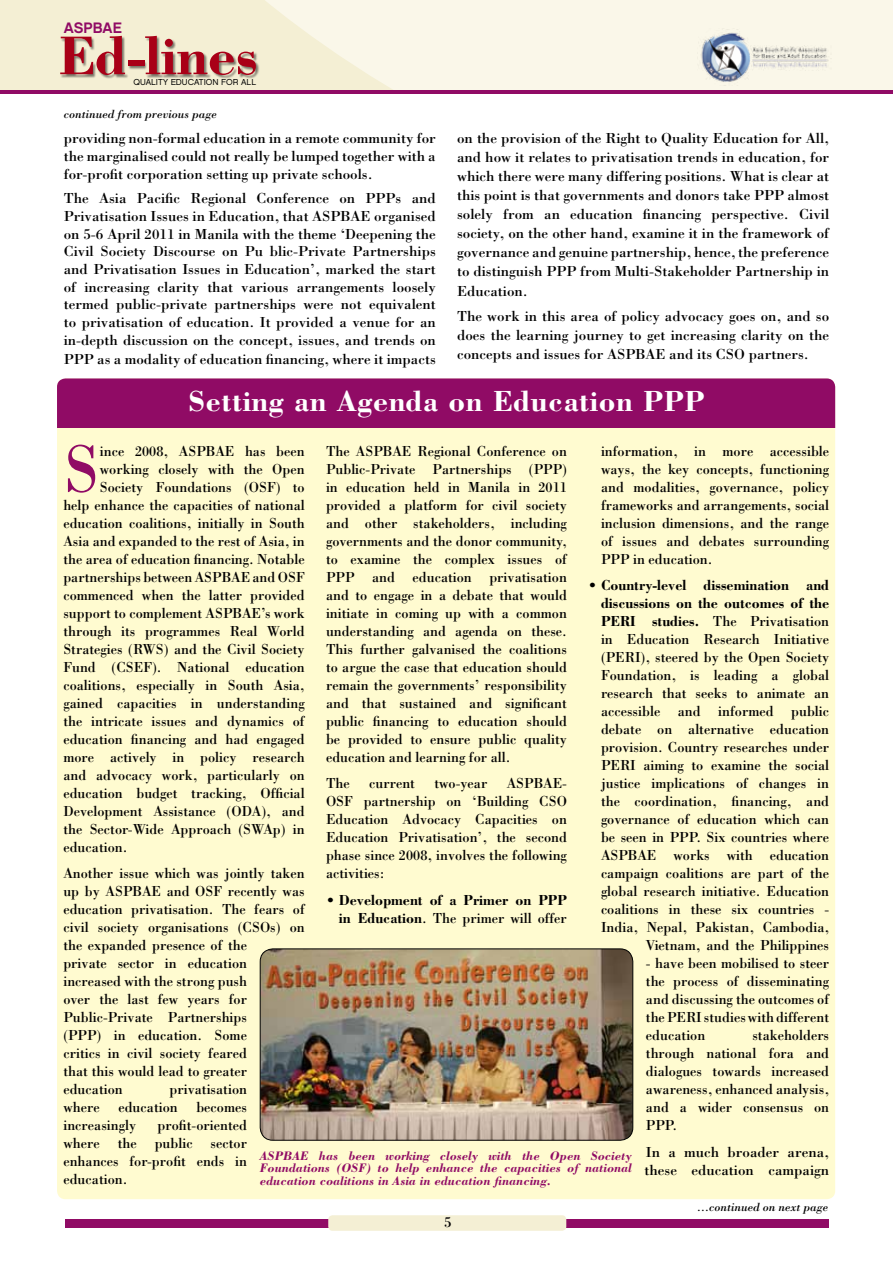
<style>
.page{position:relative;width:893px;height:1263px;background:#fff}
.page>*{position:absolute;margin:0;border:0;box-sizing:border-box;transform-origin:0 0}
.t1{font:68.85px "Bodoni";color:#900b65;scale:.95 1}
.t2{font:700 56.1px "Bodoni";color:#a90017}
.t3{font:700 30px "Bodoni";letter-spacing:.02em;color:#fff}
.t4{font:15.15px "Chalet New York Nineteen Sixty";color:#900b65}
.t5{font:15px/18px "Bodoni";color:#000;text-align:justify;scale:.95 1}
.t6{font:15px/19px "Bodoni";color:#000;text-align:justify}
.t7{font:700 15px/18px "Bodoni";color:#000;text-align:right;scale:.95 1}
.t8{font:italic 700 12.75px/12.8px "Bodoni";color:#900b65;text-align:justify}
.t9{font:italic 12px "Bodoni";color:#000}
.t10{font:8.7px "Chalet London Nineteen Sixty";color:#000}
.s1{font-weight:700}
.s2{font-weight:400}
</style>
<div class="page">
<svg style="left:0;top:89px;width:893px;height:5px;background:#a4397d"></svg>
<svg style="left:0;top:0;width:893px;height:89px;background:#f8f4e2"></svg>
<div style="left:65px;top:1219px;width:764px;height:8px;background:#900b65"></div>
<div style="left:328px;top:1215px;width:238px;height:16px;background:#f4efd4;border-radius:4px"></div>
<div style="left:61px;top:36px;width:199px;height:42px;background:#000;opacity:.5"></div>
<img style="left:697px;top:28px;width:134px;height:58px">
<div style="left:57px;top:378px;width:778px;height:821px;background:#fffbd0;border-radius:9px"></div>
<div style="left:57px;top:378px;width:778px;height:49px;background:#900b65"></div>
<img style="left:260px;top:949px;width:373px;height:191px">
<div style="left:260px;top:948px;width:373px;height:192px;border:1px solid #000;border-radius:13px"></div>
<p class="t4" style="left:64px;top:18px;width:50px">ASPBAE</p>
<h2 class="t2" style="left:58px;top:21px;width:201px">Ed-lines</h2>
<p class="t10" style="left:133px;top:77px;width:124px">QUALITY EDUCATION FOR ALL</p>
<p class="t9" style="left:64px;top:107px;width:155px">continued from previous page</p>
<p class="t6" style="left:64px;top:129px;width:374px;line-height:18px">providing non-formal education in a remote community for the marginalised could not really be lumped together with a for-profit corporation setting up private schools.</p>
<p class="t6" style="left:64px;top:189px;width:374px;line-height:17.9px">The Asia Pacific Regional Conference on PPPs and Privatisation Issues in Education, that ASPBAE organised on 5-6 April 2011 in Manila with the theme ‘Deepening the Civil Society Discourse on Pu blic-Private Partnerships and Privatisation Issues in Education’, marked the start of increasing clarity that various arrangements loosely termed public-private partnerships were not equivalent to privatisation of education. It provided a venue for an in-depth discussion on the concept, issues, and trends on PPP as a modality of education financing, where it impacts</p>
<p class="t6" style="left:457px;top:128px;width:374px">on the provision of the Right to Quality Education for All, and how it relates to privatisation trends in education, for which there were many differing positions. What is clear at this point is that governments and donors take PPP almost solely from an education financing perspective. Civil society, on the other hand, examine it in the framework of governance and genuine partnership, hence, the preference to distinguish PPP from Multi-Stakeholder Partnership in Education.</p>
<p class="t6" style="left:457px;top:306px;width:374px">The work in this area of policy advocacy goes on, and so does the learning journey to get increasing clarity on the concepts and issues for ASPBAE and its CSO partners.</p>
<h3 class="t3" style="left:189px;top:383px;width:517px">Setting an Agenda on Education PPP</h3>
<h1 class="t1" style="left:63px;top:427px;width:40px">S</h1>
<p class="t5" style="left:100px;top:441px;width:217px">ince 2008, ASPBAE has been</p>
<p class="t5" style="left:601px;top:441px;width:242px">information, in more accessible ways, the key concepts, functioning and modalities, governance, policy frameworks and arrangements, social inclusion dimensions, and the range of issues and debates surrounding PPP in education.</p>
<p class="t7" style="left:601px;top:576px;width:242px;text-align:justify;text-indent:-13px">• Country-level dissemination and discussions on the outcomes of the PERI</p>
<p class="t5" style="left:326px;top:441px;width:255px">The ASPBAE Regional Conference on Public-Private Partnerships (PPP) in education held in Manila in 2011 provided a platform for civil society and other stakeholders, including governments and the donor community, to examine the complex issues of PPP and education privatisation and to engage in a debate that would initiate in coming up with a common understanding and agenda on these.<br>This further galvanised the coalitions to argue the case that education should remain the governments’ responsibility and that sustained and significant public financing to education should be provided to ensure public quality education and learning for all.</p>
<p class="t5" style="left:326px;top:774px;width:27px">The</p>
<p class="t5" style="left:369px;top:774px;width:50px">current</p>
<p class="t5" style="left:434px;top:774px;width:57px">two-year</p>
<p class="t5" style="left:100px;top:459px;width:217px">working closely with the Open</p>
<p class="t5" style="left:100px;top:477px;width:217px">Society Foundations (OSF) to</p>
<p class="t5" style="left:63px;top:495px;width:256px">help enhance the capacities of national</p>
<p class="t5" style="left:63px;top:513px;width:256px">education coalitions, initially in South</p>
<p class="t5" style="left:63px;top:531px;width:256px">Asia and expanded to the rest of Asia, in</p>
<p class="t5" style="left:63px;top:549px;width:256px">the area of education financing. Notable</p>
<p class="t5" style="left:63px;top:567px;width:256px">partnerships between ASPBAE and OSF</p>
<p class="t5" style="left:63px;top:585px;width:256px">commenced when the latter provided</p>
<p class="t5" style="left:63px;top:603px;width:256px">support to complement ASPBAE’s work</p>
<p class="t5" style="left:63px;top:621px;width:256px">through its programmes Real World</p>
<p class="t5" style="left:63px;top:639px;width:256px">Strategies (RWS) and the Civil Society</p>
<p class="t5" style="left:63px;top:657px;width:256px">Fund (CSEF). National education</p>
<p class="t5" style="left:63px;top:675px;width:256px">coalitions, especially in South Asia,</p>
<p class="t5" style="left:63px;top:693px;width:256px">gained capacities in understanding</p>
<p class="t5" style="left:63px;top:711px;width:256px">the intricate issues and dynamics of</p>
<p class="t5" style="left:63px;top:729px;width:256px">education financing and had engaged</p>
<p class="t5" style="left:63px;top:747px;width:256px">more actively in policy research</p>
<p class="t5" style="left:63px;top:765px;width:256px">and advocacy work, particularly on</p>
<p class="t5" style="left:63px;top:783px;width:256px">education budget tracking, Official</p>
<p class="t5" style="left:63px;top:801px;width:256px">Development Assistance (ODA), and</p>
<p class="t5" style="left:63px;top:819px;width:255px">the Sector-Wide Approach (SWAp) in</p>
<p class="t5" style="left:63px;top:837px;width:69px">education.</p>
<p class="t5" style="left:63px;top:864px;width:256px;text-align:left">Another issue which was jointly taken up by ASPBAE and OSF recently was education privatisation. The fears of civil society organisations (CSOs) on the expanded presence of the<br>private sector in education increased with the strong push<br>over the last few years for<br>Public-Private Partnerships<br>(PPP) in education. Some<br>critics in civil society feared<br>that this would lead to greater education</p>
<p class="t5" style="left:601px;top:612px;width:242px;text-align:right"><span class="s1">studies.</span> The Privatisation<br>in Education Research Initiative (PERI), steered by the Open Society Foundation, is leading a global research that seeks to animate an accessible and informed public debate on alternative education provision. Country researches under PERI aiming to examine the social justice implications of changes in the coordination, financing, and governance of education which can be seen in PPP. Six countries where ASPBAE works with education campaign coalitions are part of the global research initiative. Education coalitions in these six countries - India, Nepal, Pakistan, Cambodia, Vietnam, and the Philippines</p>
<p class="t5" style="left:646px;top:954px;width:194px">- have been mobilised to steer the process of disseminating and discussing the outcomes of the PERI studies with different education</p>
<p class="t5" style="left:326px;top:774px;width:255px;text-indent:181px">ASPBAE-OSF partnership on ‘Building CSO Education Advocacy Capacities on Education Privatisation’, the second phase since 2008, involves the following activities:</p>
<p class="t7" style="left:326px;top:890px;width:255px">• Development of a Primer on PPP in Education<span class="s2">. The primer will offer</span></p>
<p class="t5" style="left:646px;top:1026px;width:194px;text-indent:106px">stakeholders through national fora and dialogues towards increased awareness, enhanced analysis, and a wider consensus on PPP.</p>
<p class="t6" style="left:645px;top:1142px;width:186px;line-height:18px">In a much broader arena, these education campaign</p>
<p class="t9" style="left:697px;top:1199px;width:133px">...continued on next page</p>
<p class="t5" style="left:63px;top:1080px;width:195px;text-indent:106px">privatisation where education becomes increasingly</p>
<p class="t5" style="left:63px;top:1116px;width:195px;text-indent:94px">profit-oriented where the public sector enhances for-profit ends in education.</p>
<p class="t8" style="left:260px;top:1149px;width:374px">ASPBAE has been working closely with the Open Society Foundations (OSF) to help enhance the capacities of national education coalitions in Asia in education financing.</p>
<p class="t6" style="left:444px;top:1213px;width:9px">5</p>
</div>
